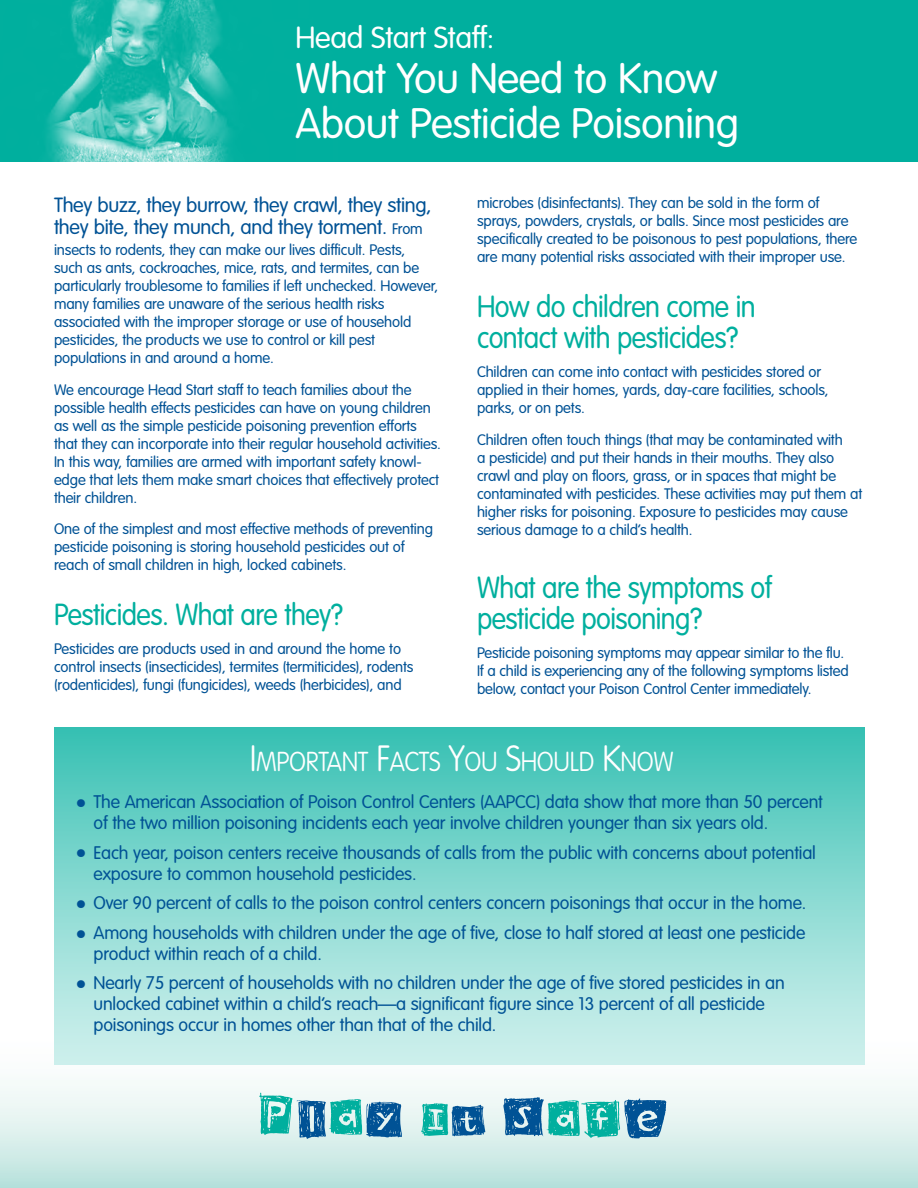
<style>
.page{position:relative;width:918px;height:1188px;background:#fff}
.page>*{position:absolute;margin:0;border:0;box-sizing:border-box;transform-origin:0 0}
.Head_1{font:300 42px/45px "VAG Rounded";letter-spacing:-.01em;color:#fff}
.Subhead_3{font:300 30px/31.5px "VAG Rounded";letter-spacing:-.02em;color:#00af9e;scale:.92 1}
.Head_1-2{font:300 30px "VAG Rounded";letter-spacing:-.01em;color:#fff}
.Subhead_2{font:100 27px "VAG Rounded";letter-spacing:-.015em;color:#fff;scale:.92 1}
.fact_sheet_bodytext{font:300 20.25px/22.5px "VAG Rounded";letter-spacing:-.015em;color:#005295}
.Indent_Final{font:300 18px/21px "VAG Rounded";letter-spacing:-.01em;color:#005295}
.fact_sheet_bodytext-2{font:300 15px/18px "VAG Rounded";letter-spacing:-.01em;color:#005295}
.s1{font-size:15px}
.s2{font-size:36px}
.s3{font-family:"Stone Serif";font-weight:400;font-size:22.5px}
</style>
<div class="page">
<div style="left:0;top:1019px;width:918px;height:169px;background:linear-gradient(to bottom,#fff,#c3e6e1)"></div>
<svg style="left:259px;top:1093px;width:143px;height:46px;background:#6eb7c3"></svg>
<svg style="left:421px;top:1102px;width:64px;height:34px;background:#56a8ba"></svg>
<svg style="left:503px;top:1097px;width:163px;height:41px;background:#59a9bb"></svg>
<img style="left:0;top:0;width:918px;height:162px">
<div style="left:54px;top:727px;width:810px;height:338px;background:linear-gradient(to bottom,#3ac1b4,#d5f2ef)"></div>
<p class="Head_1-2" style="left:296px;top:20px;width:200px">Head Start Staff:</p>
<p class="Head_1" style="left:296px;top:57px;width:445px">What You Need to Know<br>About Pesticide Poisoning</p>
<p class="fact_sheet_bodytext" style="left:54px;top:194px;width:379px">They buzz, they burrow, they crawl, they sting, they bite, they munch, and they torment. <span class="s1">From</span></p>
<p class="fact_sheet_bodytext-2" style="left:54px;top:242px;width:386px">insects to rodents, they can make our lives difficult. Pests,<br>such as ants, cockroaches, mice, rats, and termites, can be particularly troublesome to families if left unchecked. However, many families are unaware of the serious health risks associated with the improper storage or use of household pesticides, the products we use to control or kill pest populations in and around a home.</p>
<p class="fact_sheet_bodytext-2" style="left:54px;top:381px;width:388px">We encourage Head Start staff to teach families about the possible health effects pesticides can have on young children as well as the simple pesticide poisoning prevention efforts that they can incorporate into their regular household activities.<br>In this way, families are armed with important safety knowl&shy;edge that lets them make smart choices that effectively protect their children.</p>
<p class="fact_sheet_bodytext-2" style="left:54px;top:521px;width:381px">One of the simplest and most effective methods of preventing pesticide poisoning is storing household pesticides out of reach of small children in high, locked cabinets.</p>
<p class="Subhead_3" style="left:54px;top:600px;width:316px">Pesticides. What are they?</p>
<p class="fact_sheet_bodytext-2" style="left:54px;top:640px;width:361px">Pesticides are products used in and around the home to control insects (insecticides), termites (termiticides), rodents (rodenticides), fungi (fungicides), weeds (herbicides), and</p>
<p class="fact_sheet_bodytext-2" style="left:477px;top:194px;width:382px">microbes (disinfectants). They can be sold in the form of sprays, powders, crystals, or balls. Since most pesticides are specifically created to be poisonous to pest populations, there are many potential risks associated with their improper use.</p>
<p class="Subhead_3" style="left:477px;top:292px;width:304px">How do children come in contact with pesticides?</p>
<p class="fact_sheet_bodytext-2" style="left:477px;top:363px;width:353px">Children can come into contact with pesticides stored or applied in their homes, yards, day-care facilities, schools, parks, or on pets.</p>
<p class="fact_sheet_bodytext-2" style="left:477px;top:431px;width:387px">Children often touch things (that may be contaminated with<br>a pesticide) and put their hands in their mouths. They also crawl and play on floors, grass, or in spaces that might be contaminated with pesticides. These activities may put them at higher risks for poisoning. Exposure to pesticides may cause serious damage to a child’s health.</p>
<p class="Subhead_3" style="left:477px;top:572px;width:322px">What are the symptoms of pesticide poisoning?</p>
<p class="fact_sheet_bodytext-2" style="left:477px;top:644px;width:373px">Pesticide poisoning symptoms may appear similar to the flu.<br>If a child is experiencing any of the following symptoms listed below, contact your Poison Control Center immediately.</p>
<p class="Subhead_2" style="left:250px;top:746px;width:462px"><span class="s2">I</span>MPORTANT <span class="s2">F</span>ACTS <span class="s2">Y</span>OU <span class="s2">S</span>HOULD <span class="s2">K</span>NOW</p>
<p class="Indent_Final" style="left:94px;top:792px;width:731px;text-indent:-18px"><span class="s3">•</span> The American Association of Poison Control Centers (AAPCC) data show that more than 50 percent of the two million poisoning incidents each year involve children younger than six years old.</p>
<p class="Indent_Final" style="left:94px;top:842px;width:724px;text-indent:-18px"><span class="s3">•</span> Each year, poison centers receive thousands of calls from the public with concerns about potential exposure to common household pesticides.</p>
<p class="Indent_Final" style="left:76px;top:893px;width:732px"><span class="s3">•</span> Over 90 percent of calls to the poison control centers concern poisonings that occur in the home.</p>
<p class="Indent_Final" style="left:94px;top:923px;width:713px;text-indent:-18px"><span class="s3">•</span> Among households with children under the age of five, close to half stored at least one pesticide product within reach of a child.</p>
<p class="Indent_Final" style="left:94px;top:973px;width:693px;text-indent:-18px"><span class="s3">•</span> Nearly 75 percent of households with no children under the age of five stored pesticides in an unlocked cabinet within a child’s reach—a significant figure since 13 percent of all pesticide poisonings occur in homes other than that of the child.</p>
</div>
